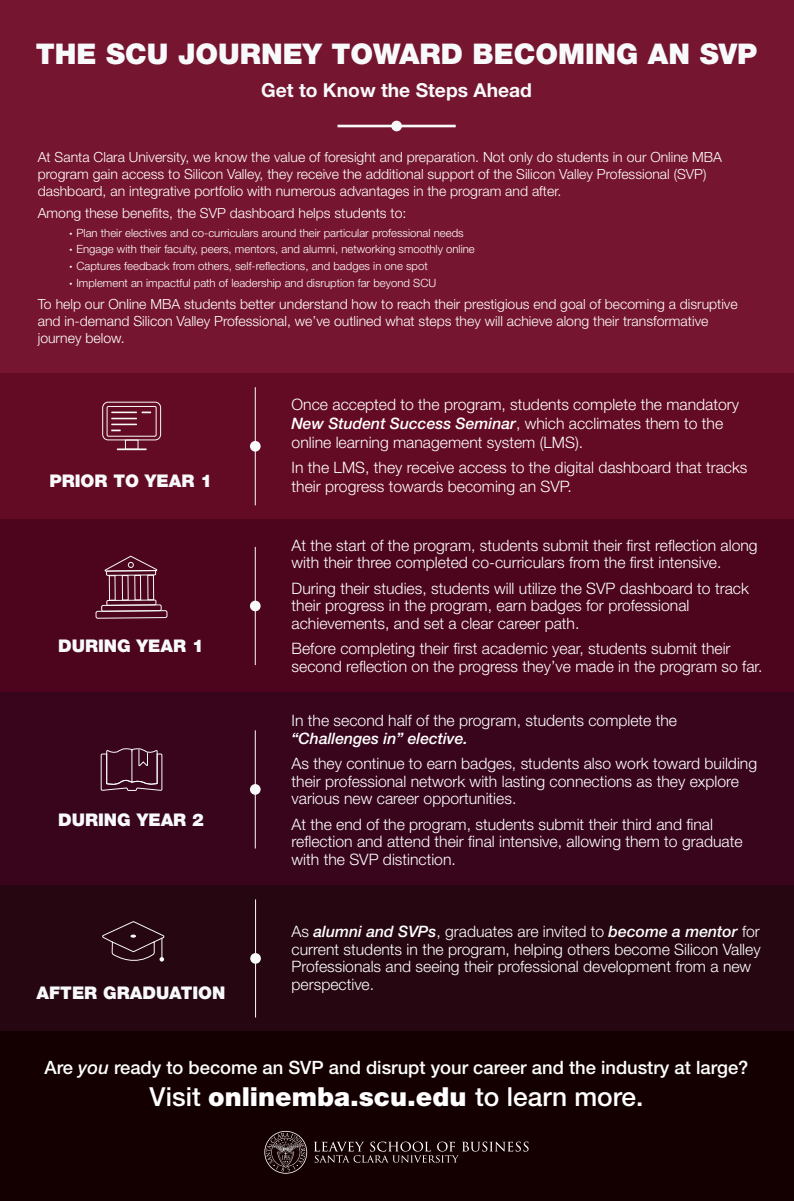
<style>
.page{position:relative;width:794px;height:1201px;background:#fff}
.page>*{position:absolute;margin:0;border:0;box-sizing:border-box;transform-origin:0 0}
.t1{font:900 28.53px "Helvetica Neue LT Std";color:#f8f9fb}
.t2{font:500 26.25px "Helvetica Neue LT Std";color:#fff}
.t3{font:700 19.25px "Helvetica Neue LT Std";color:#f8f9fb}
.t4{font:500 18.38px "Helvetica Neue LT Std";color:#fff}
.t5{font:900 17.5px "Helvetica Neue LT Std";color:#f8f9fb}
.t6{font:300 15.75px/17.5px "Helvetica Neue LT Std";color:#fff}
.t7{font:italic 500 15.75px "Helvetica Neue LT Std";color:#fff}
.t8{font:300 14px/16.6px "Helvetica Neue LT Std";color:#fff}
.t9{font:300 11.38px/16.6px "Helvetica Neue LT Std";color:#fff}
.s1{font-weight:800}
.s2{font-weight:500;font-style:italic}
.s3{font-style:italic}
.s4{font-weight:900}
</style>
<div class="page">
<div style="left:0;top:0;width:794px;height:373px;background:#75152f"></div>
<div style="left:0;top:1014px;width:794px;height:186px;background:#140000"></div>
<div style="left:0;top:373px;width:794px;height:158px;background:#630a24"></div>
<div style="left:0;top:519px;width:794px;height:173px;background:#4c051d"></div>
<div style="left:0;top:692px;width:794px;height:194px;background:#38051c"></div>
<div style="left:0;top:885px;width:794px;height:146px;background:#250611"></div>
<hr style="left:255px;top:387px;width:1px;height:118px;background:#f8f9fb">
<div style="left:102px;top:402px;width:59px;height:38px;border:1px solid #f9f9f9;border-radius:5px"></div>
<div style="left:125px;top:440px;width:13px;height:9px;border:1px solid #f9f9f9"></div>
<div style="left:107px;top:406px;width:49px;height:30px;border:1px solid #f9f9f9"></div>
<hr style="left:117px;top:448px;width:30px;height:2px;background:#f9f9f9">
<hr style="left:111px;top:423px;width:26px;height:2px;background:#f9f9f9">
<svg style="left:111px;top:429px;width:10px;height:2px"></svg>
<svg style="left:111px;top:411px;width:40px;height:8px"></svg>
<svg style="left:102px;top:921px;width:63px;height:41px"></svg>
<hr style="left:337px;top:125px;width:118px;height:2px;background:#f8f9fb">
<div style="left:391px;top:121px;width:11px;height:10px;background:#f8f9fb;border-radius:50%"></div>
<svg style="left:314px;top:1141px;width:214px;height:21px"></svg>
<svg style="left:264px;top:1131px;width:43px;height:42px"></svg>
<div style="left:250px;top:441px;width:11px;height:10px;background:#f8f9fb;border-radius:50%"></div>
<hr style="left:255px;top:547px;width:1px;height:118px;background:#f8f9fb">
<svg style="left:104px;top:555px;width:54px;height:21px"></svg>
<svg style="left:95px;top:599px;width:73px;height:20px"></svg>
<div style="left:109px;top:575px;width:6px;height:25px;border:1px solid #f9f9f9"></div>
<div style="left:122px;top:575px;width:6px;height:25px;border:1px solid #f9f9f9"></div>
<div style="left:134px;top:575px;width:7px;height:25px;border:1px solid #f9f9f9"></div>
<div style="left:147px;top:575px;width:7px;height:25px;border:1px solid #f9f9f9"></div>
<div style="left:250px;top:600px;width:11px;height:11px;background:#f8f9fb;border-radius:50%"></div>
<hr style="left:255px;top:730px;width:1px;height:118px;background:#f8f9fb">
<svg style="left:100px;top:748px;width:62px;height:43px"></svg>
<div style="left:250px;top:784px;width:11px;height:10px;background:#f8f9fb;border-radius:50%"></div>
<hr style="left:255px;top:899px;width:1px;height:118px;background:#f8f9fb">
<div style="left:250px;top:953px;width:11px;height:10px;background:#f8f9fb;border-radius:50%"></div>
<h1 class="t1" style="left:36px;top:37px;width:723px">THE SCU JOURNEY TOWARD BECOMING AN SVP</h1>
<p class="t3" style="left:261px;top:78px;width:272px">Get to Know the Steps Ahead</p>
<p class="t8" style="left:38px;top:149px;width:685px">At Santa Clara University, we know the value of foresight and preparation. Not only do students in our Online MBA program gain access to Silicon Valley, they receive the additional support of the Silicon Valley Professional (SVP) dashboard, an integrative portfolio with numerous advantages in the program and after.</p>
<p class="t8" style="left:38px;top:205px;width:370px">Among these benefits, the SVP dashboard helps students to:</p>
<p class="t9" style="left:69px;top:224px;width:407px"><span class="s1">·</span> Plan their electives and co-curriculars around their particular professional needs<br><span class="s1">·</span> Engage with their faculty, peers, mentors, and alumni, networking smoothly online <span class="s1">·</span> Captures feedback from others, self-reflections, and badges in one spot<br><span class="s1">·</span> Implement an impactful path of leadership and disruption far beyond SCU</p>
<p class="t8" style="left:38px;top:296px;width:701px">To help our Online MBA students better understand how to reach their prestigious end goal of becoming a disruptive and in-demand Silicon Valley Professional, we’ve outlined what steps they will achieve along their transformative journey below.</p>
<p class="t5" style="left:50px;top:470px;width:164px">PRIOR TO YEAR 1</p>
<p class="t5" style="left:58px;top:635px;width:147px">DURING YEAR 1</p>
<p class="t5" style="left:58px;top:809px;width:147px">DURING YEAR 2</p>
<p class="t5" style="left:37px;top:982px;width:190px">AFTER GRADUATION</p>
<p class="t6" style="left:291px;top:394px;width:449px;line-height:18.9px">Once accepted to the program, students complete the mandatory<br><span class="s2">New Student Success Seminar</span>, which acclimates them to the online learning management system (LMS).</p>
<p class="t6" style="left:291px;top:457px;width:457px;line-height:18.9px">In the LMS, they receive access to the digital dashboard that tracks their progress towards becoming an SVP.</p>
<p class="t6" style="left:291px;top:536px;width:467px">At the start of the program, students submit their first reflection along with their three completed co-curriculars from the first intensive.</p>
<p class="t6" style="left:291px;top:579px;width:459px">During their studies, students will utilize the SVP dashboard to track their progress in the program, earn badges for professional achievements, and set a clear career path.</p>
<p class="t6" style="left:291px;top:639px;width:472px">Before completing their first academic year, students submit their second reflection on the progress they’ve made in the program so far.</p>
<p class="t6" style="left:291px;top:711px;width:387px">In the second half of the program, students complete the</p>
<p class="t7" style="left:291px;top:728px;width:178px">“Challenges in” elective.</p>
<p class="t6" style="left:291px;top:754px;width:467px">As they continue to earn badges, students also work toward building their professional network with lasting connections as they explore various new career opportunities.</p>
<p class="t6" style="left:291px;top:814px;width:452px">At the end of the program, students submit their third and final reflection and attend their final intensive, allowing them to graduate with the SVP distinction.</p>
<p class="t6" style="left:291px;top:922px;width:470px">As <span class="s2">alumni and SVPs</span>, graduates are invited to <span class="s2">become a mentor</span> for current students in the program, helping others become Silicon Valley Professionals and seeing their professional development from a new perspective.</p>
<p class="t4" style="left:44px;top:1056px;width:705px">Are <span class="s3">you</span> ready to become an SVP and disrupt your career and the industry at large?</p>
<h2 class="t2" style="left:149px;top:1080px;width:495px">Visit <span class="s4">onlinemba.scu.edu</span> to learn more.</h2>
</div>
